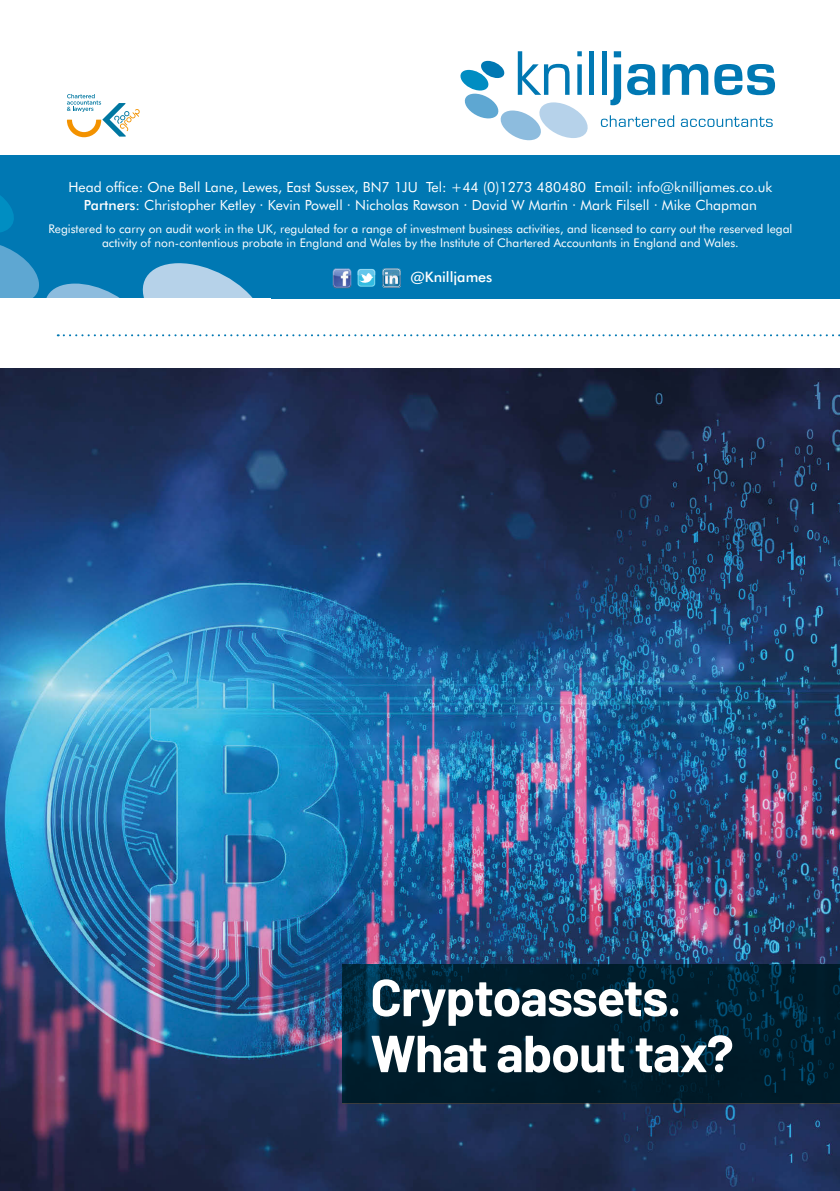
<style>
.page{position:relative;width:840px;height:1191px;background:#fff}
.page>*{position:absolute;margin:0;border:0;box-sizing:border-box;transform-origin:0 0}
.t1{font:700 52px/56px "Barlow";letter-spacing:-.02em;color:#fff}
.KJ_Example_body{font:500 14.4px "Futura BT";color:#fff}
.t2{font:14px "Futura BT";color:#fff}
.t3{font:12px/14.4px "Futura BT";color:#fff;text-align:center}
.s1{font-weight:500}
</style>
<div class="page">
<div style="left:0;top:155px;width:839px;height:143px;background:#0078b3"></div>
<svg style="left:0;top:195px;width:14px;height:37px"></svg>
<svg style="left:67px;top:94px;width:73px;height:43px"></svg>
<svg style="left:600px;top:115px;width:73px;height:12px"></svg>
<svg style="left:680px;top:117px;width:92px;height:10px"></svg>
<hr style="left:589px;top:51px;width:4px;height:44px;background:#0078b3">
<div style="left:601px;top:51px;width:5px;height:44px;background:#0078b3"></div>
<svg style="left:610px;top:51px;width:10px;height:54px"></svg>
<svg style="left:627px;top:64px;width:27px;height:31px"></svg>
<svg style="left:662px;top:64px;width:46px;height:31px"></svg>
<svg style="left:714px;top:64px;width:60px;height:31px"></svg>
<svg style="left:460px;top:51px;width:128px;height:89px"></svg>
<svg style="left:0;top:241px;width:840px;height:96px"></svg>
<img style="left:0;top:369px;width:839px;height:822px">
<svg style="left:342px;top:964px;width:497px;height:139px;background:#001f2f"></svg>
<p class="t2" style="left:68px;top:179px;width:705px">Head office: One Bell Lane, Lewes, East Sussex, BN7 1JU Tel: +44 (0)1273 480480 Email: info@knilljames.co.uk</p>
<p class="t2" style="left:84px;top:197px;width:674px"><span class="s1">Partners</span>: Christopher Ketley · Kevin Powell · Nicholas Rawson · David W Martin · Mark Filsell · Mike Chapman</p>
<p class="t3" style="left:48px;top:221px;width:745px">Registered to carry on audit work in the UK, regulated for a range of investment business activities, and licensed to carry out the reserved legal activity of non-contentious probate in England and Wales by the Institute of Chartered Accountants in England and Wales.</p>
<p class="KJ_Example_body" style="left:410px;top:268px;width:84px">@Knilljames</p>
<h1 class="t1" style="left:370px;top:965px;width:365px">Cryptoassets.<br>What about tax?</h1>
</div>
